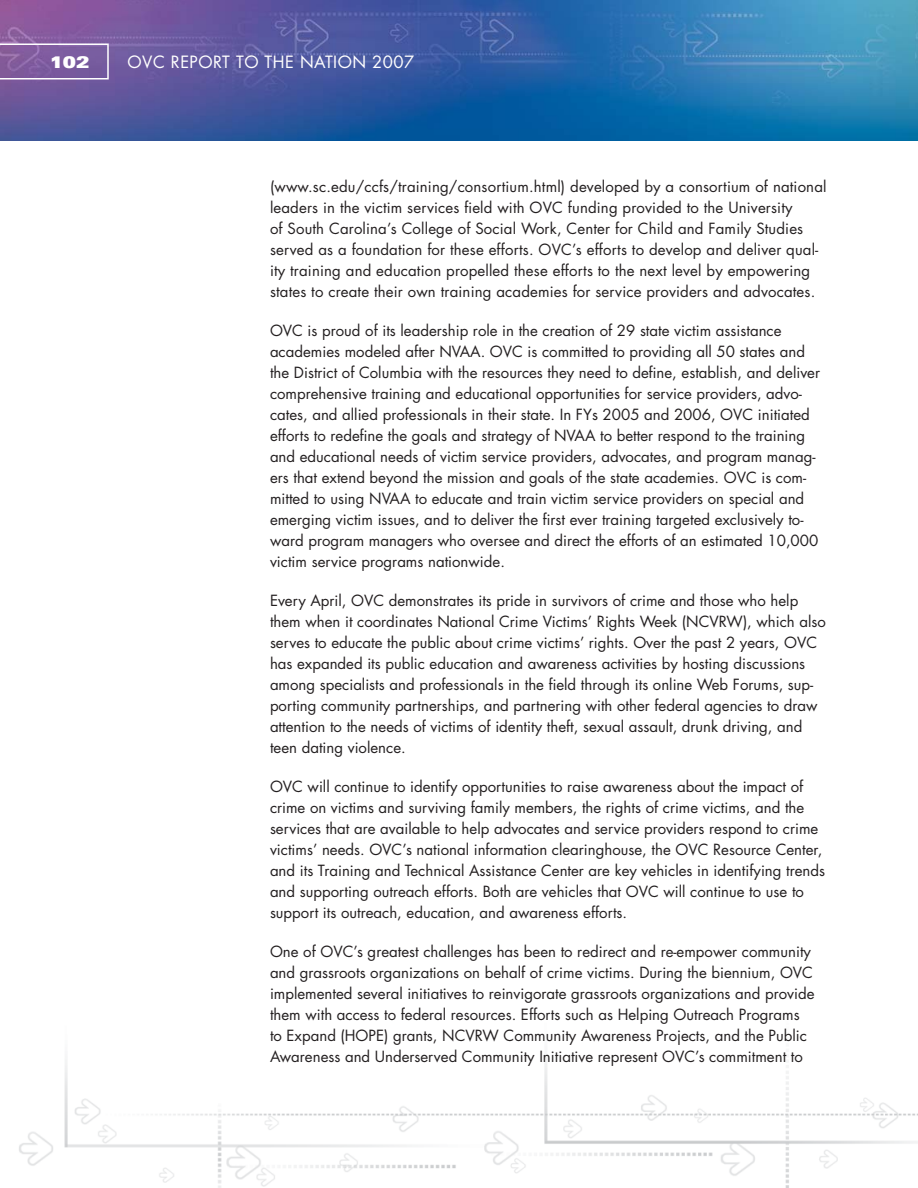
<style>
.page{position:relative;width:918px;height:1188px;background:#fff}
.page>*{position:absolute;margin:0;border:0;box-sizing:border-box;transform-origin:0 0}
.t1{font:16.5px "Futura";letter-spacing:.03em;color:#fff}
.t2{font:900 expanded 16.5px "Univers";color:#fff;scale:.95 1}
.t3{font:15px/21px "Futura";color:#231f20}
</style>
<div class="page">
<img style="left:0;top:140px;width:918px;height:1048px">
<img style="left:0;top:0;width:918px;height:140px">
<svg style="left:0;top:44px;width:109px;height:36px;background:#8869a6"></svg>
<p class="t2" style="left:50px;top:56px;width:43px">102</p>
<p class="t1" style="left:127px;top:54px;width:288px">OVC REPORT TO THE NATION 2007</p>
<p class="t3" style="left:270px;top:177px;width:558px">(www.sc.edu/ccfs/training/consortium.html) developed by a consortium of national leaders in the victim services field with OVC funding provided to the University<br>of South Carolina’s College of Social Work, Center for Child and Family Studies served as a foundation for these efforts. OVC’s efforts to develop and deliver qual&shy;ity training and education propelled these efforts to the next level by empowering states to create their own training academies for service providers and advocates.</p>
<p class="t3" style="left:270px;top:321px;width:552px">OVC is proud of its leadership role in the creation of 29 state victim assistance academies modeled after NVAA. OVC is committed to providing all 50 states and the District of Columbia with the resources they need to define, establish, and deliver comprehensive training and educational opportunities for service providers, advo&shy;cates, and allied professionals in their state. In FYs 2005 and 2006, OVC initiated efforts to redefine the goals and strategy of NVAA to better respond to the training and educational needs of victim service providers, advocates, and program manag&shy;ers that extend beyond the mission and goals of the state academies. OVC is com&shy;mitted to using NVAA to educate and train victim service providers on special and emerging victim issues, and to deliver the first ever training targeted exclusively to&shy;ward program managers who oversee and direct the efforts of an estimated 10,000 victim service programs nationwide.</p>
<p class="t3" style="left:270px;top:591px;width:557px">Every April, OVC demonstrates its pride in survivors of crime and those who help them when it coordinates National Crime Victims’ Rights Week (NCVRW), which also serves to educate the public about crime victims’ rights. Over the past 2 years, OVC has expanded its public education and awareness activities by hosting discussions among specialists and professionals in the field through its online Web Forums, sup&shy;porting community partnerships, and partnering with other federal agencies to draw attention to the needs of victims of identity theft, sexual assault, drunk driving, and teen dating violence.</p>
<p class="t3" style="left:270px;top:777px;width:557px">OVC will continue to identify opportunities to raise awareness about the impact of crime on victims and surviving family members, the rights of crime victims, and the services that are available to help advocates and service providers respond to crime victims’ needs. OVC’s national information clearinghouse, the OVC Resource Center, and its Training and Technical Assistance Center are key vehicles in identifying trends and supporting outreach efforts. Both are vehicles that OVC will continue to use to support its outreach, education, and awareness efforts.</p>
<p class="t3" style="left:270px;top:942px;width:546px">One of OVC’s greatest challenges has been to redirect and re-empower community and grassroots organizations on behalf of crime victims. During the biennium, OVC implemented several initiatives to reinvigorate grassroots organizations and provide them with access to federal resources. Efforts such as Helping Outreach Programs to Expand (HOPE) grants, NCVRW Community Awareness Projects, and the Public Awareness and Underserved Community Initiative represent OVC’s commitment to</p>
</div>
